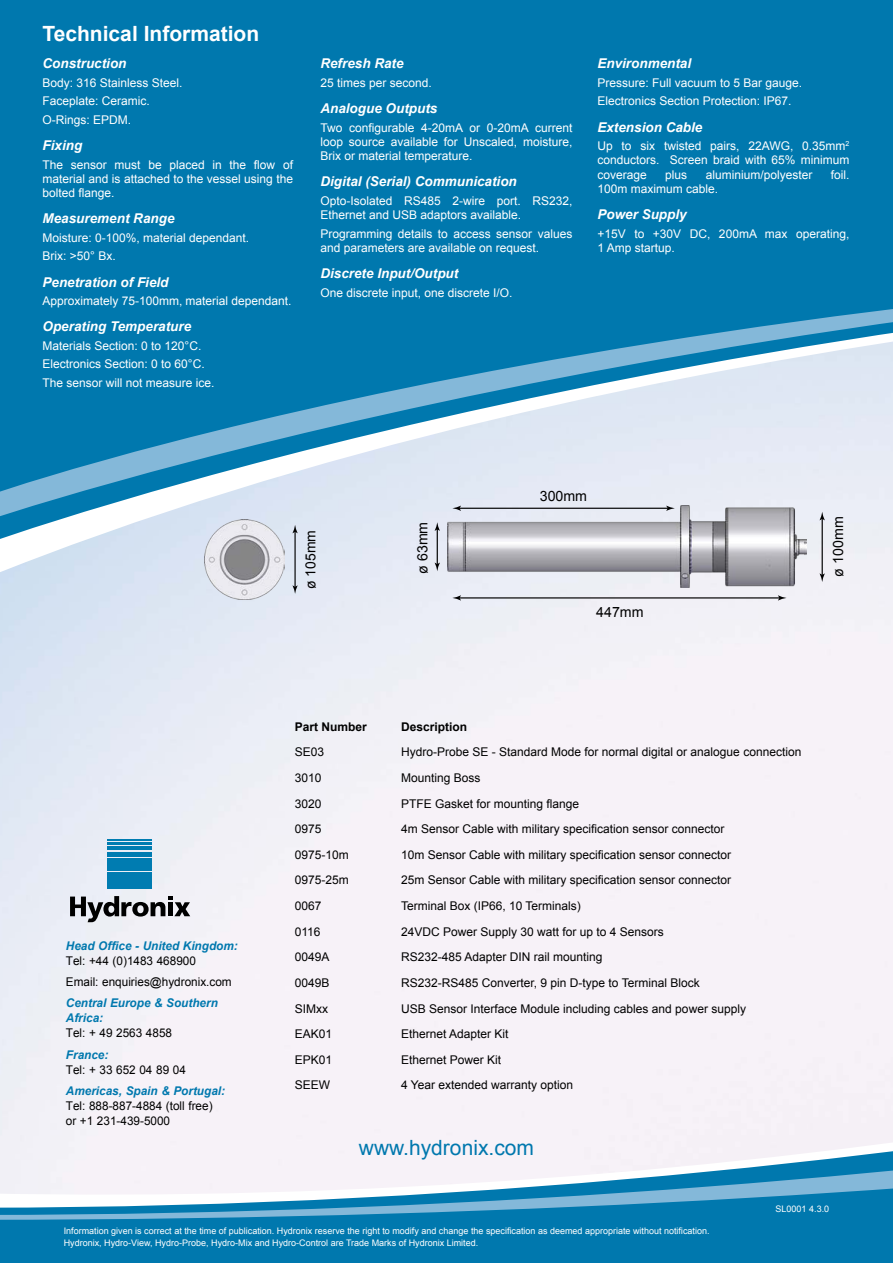
<style>
.page{position:relative;width:893px;height:1263px;background:#fff}
.page>*{position:absolute;margin:0;border:0;box-sizing:border-box;transform-origin:0 0}
.t1{font:700 21px "Arial";color:#fff}
.t2{font:21px "Arial";color:#0078ae}
.t3{font:14.25px "Arial";color:#000}
.t4{font:13.95px "Arial";color:#000}
.t5{font:italic 700 13.5px "Arial";color:#fff}
.t6{font:12px/14.2px "Arial";color:#fff}
.t7{font:12px/21.5px "Arial";color:#000}
.t8{font:italic 700 12px/15px "Arial";color:#0078ae}
.t9{font:700 12px "Arial";color:#000}
.t10{font:9px/12px "Arial";color:#fff}
</style>
<div class="page">
<svg style="left:0;top:1196px;width:893px;height:67px;background:#1884b5"></svg>
<div style="left:0;top:0;width:893px;height:264px;background:#0078ae"></div>
<div style="left:0;top:264px;width:893px;height:7px;background:#0078ae"></div>
<img style="left:0;top:271px;width:893px;height:925px">
<svg style="left:70px;top:896px;width:120px;height:26px"></svg>
<hr style="left:108px;top:839px;width:44px;height:1px;background:#007cb1">
<hr style="left:108px;top:842px;width:44px;height:3px;background:#007cb1">
<hr style="left:108px;top:847px;width:44px;height:3px;background:#007cb1">
<hr style="left:108px;top:852px;width:44px;height:4px;background:#007cb1">
<div style="left:108px;top:858px;width:44px;height:5px;background:#007cb1"></div>
<div style="left:108px;top:865px;width:44px;height:6px;background:#007cb1"></div>
<div style="left:108px;top:872px;width:44px;height:8px;background:#007cb1"></div>
<div style="left:108px;top:881px;width:44px;height:8px;background:#007cb1"></div>
<img style="left:448px;top:505px;width:358px;height:82px">
<hr style="left:459px;top:597px;width:321px;height:1px;background:#000">
<svg style="left:778px;top:595px;width:8px;height:5px"></svg>
<svg style="left:452px;top:595px;width:9px;height:5px"></svg>
<hr style="left:459px;top:508px;width:209px;height:1px;background:#000">
<svg style="left:666px;top:506px;width:9px;height:5px"></svg>
<svg style="left:452px;top:506px;width:9px;height:5px"></svg>
<hr style="left:822px;top:518px;width:1px;height:58px;background:#000">
<svg style="left:820px;top:573px;width:5px;height:9px"></svg>
<svg style="left:820px;top:512px;width:5px;height:8px"></svg>
<hr style="left:437px;top:529px;width:1px;height:36px;background:#000">
<svg style="left:435px;top:563px;width:5px;height:8px"></svg>
<svg style="left:435px;top:522px;width:5px;height:9px"></svg>
<hr style="left:294px;top:531px;width:2px;height:57px;background:#000">
<svg style="left:292px;top:585px;width:6px;height:9px"></svg>
<svg style="left:292px;top:525px;width:6px;height:8px"></svg>
<img style="left:205px;top:519px;width:80px;height:80px">
<h1 class="t1" style="left:43px;top:20px;width:218px">Technical Information</h1>
<p class="t5" style="left:43px;top:55px;width:85px">Construction</p>
<p class="t6" style="left:43px;top:73px;width:142px;line-height:18.5px">Body: 316 Stainless Steel.<br>Faceplate: Ceramic.<br>O-Rings: EPDM.</p>
<p class="t5" style="left:43px;top:137px;width:41px">Fixing</p>
<p class="t6" style="left:43px;top:157px;width:252px;text-align:justify">The sensor must be placed in the flow of material and is attached to the vessel using the bolted flange.</p>
<p class="t5" style="left:43px;top:210px;width:134px">Measurement Range</p>
<p class="t6" style="left:43px;top:229px;width:208px;line-height:18.5px">Moisture: 0-100%, material dependant.<br>Brix: &gt;50° Bx.</p>
<p class="t5" style="left:43px;top:273px;width:128px">Penetration of Field</p>
<p class="t6" style="left:43px;top:294px;width:250px">Approximately 75-100mm, material dependant.</p>
<p class="t5" style="left:43px;top:318px;width:150px">Operating Temperature</p>
<p class="t6" style="left:43px;top:337px;width:174px;line-height:18.5px">Materials Section: 0 to 120°C.<br>Electronics Section: 0 to 60°C.<br>The sensor will not measure ice.</p>
<p class="t5" style="left:320px;top:55px;width:85px">Refresh Rate</p>
<p class="t6" style="left:320px;top:76px;width:113px">25 times per second.</p>
<p class="t5" style="left:320px;top:100px;width:119px">Analogue Outputs</p>
<p class="t6" style="left:320px;top:120px;width:253px;text-align:justify">Two configurable 4-20mA or 0-20mA current loop source available for Unscaled, moisture, Brix or material temperature.</p>
<p class="t5" style="left:320px;top:173px;width:198px">Digital (Serial) Communication</p>
<p class="t6" style="left:320px;top:194px;width:253px">Opto-Isolated RS485 2-wire port. RS232,<br>Ethernet and USB adaptors available.</p>
<p class="t6" style="left:320px;top:226px;width:253px">Programming details to access sensor values and parameters are available on request.</p>
<p class="t5" style="left:320px;top:265px;width:140px">Discrete Input/Output</p>
<p class="t6" style="left:320px;top:285px;width:194px">One discrete input, one discrete I/O.</p>
<p class="t5" style="left:597px;top:55px;width:95px">Environmental</p>
<p class="t6" style="left:597px;top:73px;width:206px;line-height:18.5px">Pressure: Full vacuum to 5 Bar gauge.<br>Electronics Section Protection: IP67.</p>
<p class="t5" style="left:597px;top:118px;width:107px">Extension Cable</p>
<p class="t6" style="left:597px;top:139px;width:253px;text-align:justify">Up to six twisted pairs, 22AWG, 0.35mm<sup>2 </sup>conductors. Screen braid with 65% minimum coverage</p>
<p class="t6" style="left:665px;top:167px;width:24px">plus</p>
<p class="t6" style="left:706px;top:167px;width:108px">aluminium/polyester</p>
<p class="t6" style="left:831px;top:167px;width:20px">foil.</p>
<p class="t6" style="left:597px;top:182px;width:122px">100m maximum cable.</p>
<p class="t5" style="left:597px;top:206px;width:91px">Power Supply</p>
<p class="t6" style="left:597px;top:226px;width:253px">+15V to +30V DC, 200mA max operating,<br>1 Amp startup.</p>
<p class="t4" style="left:301px;top:589px;width:60px;rotate:-90deg">ø 105mm</p>
<p class="t3" style="left:540px;top:486px;width:49px">300mm</p>
<p class="t3" style="left:413px;top:574px;width:54px;rotate:-90deg">ø 63mm</p>
<p class="t3" style="left:829px;top:576px;width:61px;rotate:-90deg">ø 100mm</p>
<p class="t3" style="left:596px;top:603px;width:49px">447mm</p>
<p class="t8" style="left:66px;top:938px;width:173px">Head Office - United Kingdom:</p>
<p class="t7" style="left:66px;top:950px;width:167px">Tel: +44 (0)1483 468900<br>Email: enquiries@hydronix.com</p>
<p class="t8" style="left:66px;top:996px;width:153px">Central Europe &amp; Southern<br>Africa:</p>
<p class="t7" style="left:66px;top:1022px;width:108px">Tel: + 49 2563 4858</p>
<p class="t8" style="left:66px;top:1047px;width:44px">France:</p>
<p class="t7" style="left:66px;top:1059px;width:121px">Tel: + 33 652 04 89 04</p>
<p class="t8" style="left:66px;top:1084px;width:161px">Americas, Spain &amp; Portugal:</p>
<p class="t7" style="left:66px;top:1098px;width:148px;line-height:15px">Tel: 888-887-4884 (toll free) or +1 231-439-5000</p>
<p class="t9" style="left:295px;top:718px;width:74px">Part Number</p>
<p class="t9" style="left:401px;top:718px;width:68px">Description</p>
<p class="t7" style="left:295px;top:741px;width:31px">SE03</p>
<p class="t7" style="left:401px;top:741px;width:402px">Hydro-Probe SE - Standard Mode for normal digital or analogue connection</p>
<p class="t7" style="left:295px;top:767px;width:28px">3010</p>
<p class="t7" style="left:401px;top:767px;width:81px">Mounting Boss</p>
<p class="t7" style="left:295px;top:793px;width:28px">3020</p>
<p class="t7" style="left:401px;top:793px;width:180px">PTFE Gasket for mounting flange</p>
<p class="t7" style="left:295px;top:818px;width:28px">0975</p>
<p class="t7" style="left:401px;top:818px;width:325px">4m Sensor Cable with military specification sensor connector</p>
<p class="t7" style="left:295px;top:844px;width:56px">0975-10m</p>
<p class="t7" style="left:401px;top:844px;width:332px">10m Sensor Cable with military specification sensor connector</p>
<p class="t7" style="left:295px;top:869px;width:56px">0975-25m</p>
<p class="t7" style="left:401px;top:869px;width:332px">25m Sensor Cable with military specification sensor connector</p>
<p class="t7" style="left:295px;top:895px;width:28px">0067</p>
<p class="t7" style="left:401px;top:895px;width:181px">Terminal Box (IP66, 10 Terminals)</p>
<p class="t7" style="left:295px;top:921px;width:27px">0116</p>
<p class="t7" style="left:401px;top:921px;width:264px">24VDC Power Supply 30 watt for up to 4 Sensors</p>
<p class="t7" style="left:295px;top:946px;width:36px">0049A</p>
<p class="t7" style="left:401px;top:946px;width:203px">RS232-485 Adapter DIN rail mounting</p>
<p class="t7" style="left:295px;top:972px;width:36px">0049B</p>
<p class="t7" style="left:401px;top:972px;width:300px">RS232-RS485 Converter, 9 pin D-type to Terminal Block</p>
<p class="t7" style="left:295px;top:998px;width:35px">SIMxx</p>
<p class="t7" style="left:401px;top:998px;width:346px">USB Sensor Interface Module including cables and power supply</p>
<p class="t7" style="left:295px;top:1023px;width:39px">EAK01</p>
<p class="t7" style="left:401px;top:1023px;width:109px">Ethernet Adapter Kit</p>
<p class="t7" style="left:295px;top:1049px;width:39px">EPK01</p>
<p class="t7" style="left:401px;top:1049px;width:102px">Ethernet Power Kit</p>
<p class="t7" style="left:295px;top:1075px;width:37px">SEEW</p>
<p class="t7" style="left:401px;top:1075px;width:174px">4 Year extended warranty option</p>
<h1 class="t2" style="left:359px;top:1134px;width:177px">www.hydronix.com</h1>
<p class="t10" style="left:775px;top:1203px;width:55px">SL0001 4.3.0</p>
<p class="t10" style="left:64px;top:1225px;width:647px">Information given is correct at the time of publication. Hydronix reserve the right to modify and change the specification as deemed appropriate without notification.<br>Hydronix, Hydro-View, Hydro-Probe, Hydro-Mix and Hydro-Control are Trade Marks of Hydronix Limited.</p>
</div>
